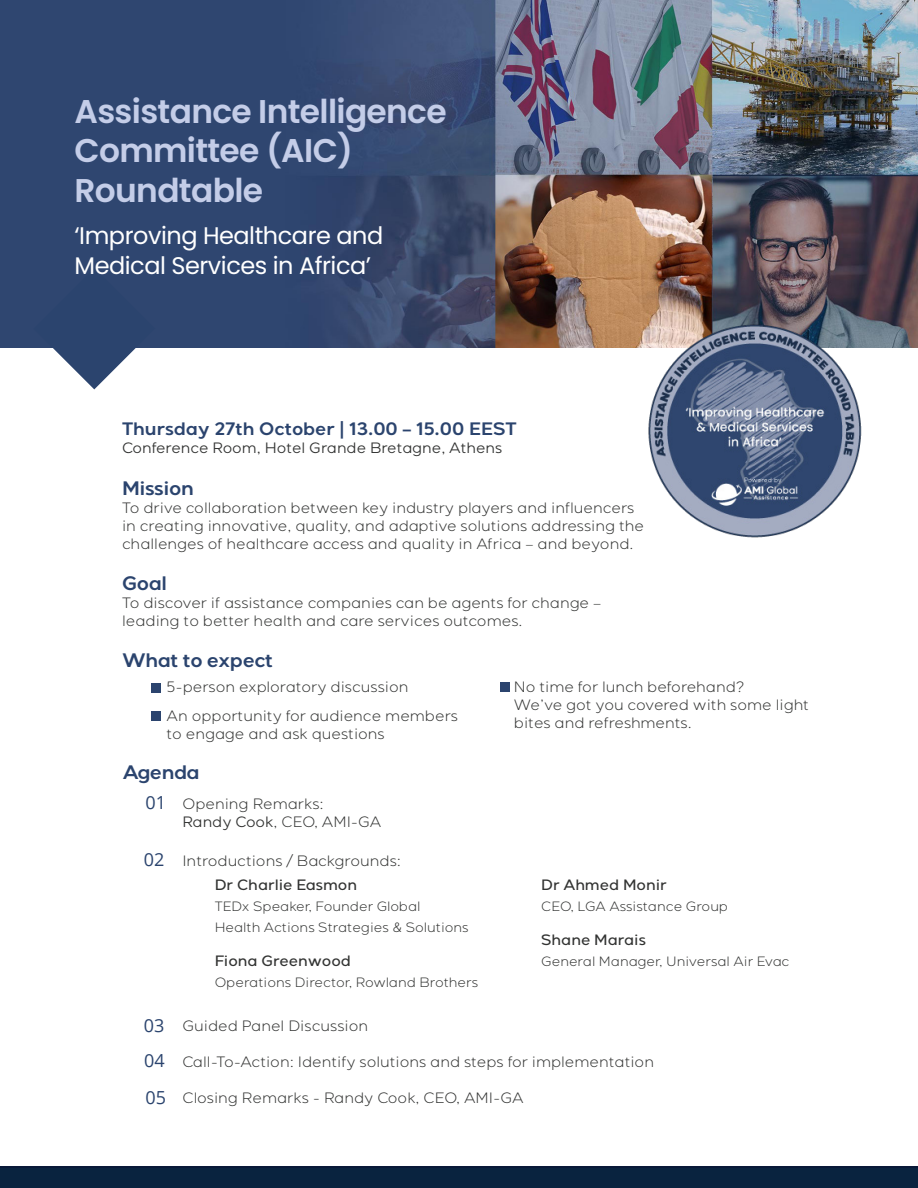
<style>
.page{position:relative;width:918px;height:1188px;background:#fff}
.page>*{position:absolute;margin:0;border:0;box-sizing:border-box;transform-origin:0 0}
.t1{font:600 32.85px/39.5px "Poppins";letter-spacing:-.02em;color:#c4cde8}
.t2{font:24px/30px "Poppins";letter-spacing:-.02em;color:#fff}
.t3{font:600 19.5px "Giga Sans";letter-spacing:-.02em;color:#2b446e}
.t4{font:600 18px "Giga Sans";color:#2b446e}
.t5{font:18px "Open Sans";color:#2b446e}
.t6{font:300 15px/18px "Giga Sans";color:#323332}
.t7{font:500 15px "Giga Sans";color:#323332}
.t8{font:15px "Giga Sans";color:#323332}
.t9{font:300 13.5px/21px "Giga Sans";color:#323332}
.s1{font-weight:400}
</style>
<div class="page">
<img style="left:0;top:0;width:918px;height:348px">
<div style="left:0;top:1166px;width:918px;height:22px;background:#091938"></div>
<div style="left:0;top:1169px;width:918px;height:19px;background:#09233f"></div>
<svg style="left:33px;top:268px;width:122px;height:121px"></svg>
<img style="left:647px;top:322px;width:217px;height:216px">
<div style="left:151px;top:683px;width:10px;height:10px;background:#2b446e"></div>
<div style="left:151px;top:711px;width:9px;height:10px;background:#2b446e"></div>
<div style="left:500px;top:682px;width:10px;height:10px;background:#2b446e"></div>
<p class="t1" style="left:75px;top:92px;width:374px">Assistance Intelligence<br>Committee (AIC)<br>Roundtable</p>
<p class="t2" style="left:75px;top:220px;width:310px">‘Improving Healthcare and<br>Medical Services in Africa’</p>
<p class="t4" style="left:122px;top:418px;width:396px">Thursday 27th October | 13.00 – 15.00 EEST</p>
<p class="t8" style="left:122px;top:439px;width:382px">Conference Room, Hotel Grande Bretagne, Athens</p>
<p class="t3" style="left:122px;top:476px;width:73px">Mission</p>
<p class="t6" style="left:122px;top:499px;width:524px">To drive collaboration between key industry players and influencers in creating innovative, quality, and adaptive solutions addressing the challenges of healthcare access and quality in Africa – and beyond.</p>
<p class="t3" style="left:122px;top:572px;width:47px">Goal</p>
<p class="t6" style="left:122px;top:594px;width:481px">To discover if assistance companies can be agents for change – leading to better health and care services outcomes.</p>
<p class="t3" style="left:122px;top:649px;width:153px">What to expect</p>
<p class="t6" style="left:167px;top:679px;width:243px">5-person exploratory discussion</p>
<p class="t6" style="left:167px;top:707px;width:293px">An opportunity for audience members to engage and ask questions</p>
<p class="t3" style="left:123px;top:760px;width:78px">Agenda</p>
<p class="t6" style="left:182px;top:795px;width:201px">Opening Remarks:<br><span class="s1">Randy Cook</span>, CEO, AMI-GA</p>
<p class="t6" style="left:182px;top:852px;width:220px">Introductions / Backgrounds:</p>
<p class="t5" style="left:145px;top:790px;width:22px">01</p>
<p class="t5" style="left:144px;top:847px;width:22px">02</p>
<p class="t7" style="left:215px;top:875px;width:144px">Dr Charlie Easmon</p>
<p class="t9" style="left:215px;top:896px;width:256px">TEDx Speaker, Founder Global<br>Health Actions Strategies &amp; Solutions</p>
<p class="t7" style="left:215px;top:952px;width:138px">Fiona Greenwood</p>
<p class="t9" style="left:215px;top:972px;width:265px">Operations Director, Rowland Brothers</p>
<p class="t6" style="left:514px;top:679px;width:296px">No time for lunch beforehand?<br>We’ve got you covered with some light bites and refreshments.</p>
<p class="t7" style="left:541px;top:875px;width:127px">Dr Ahmed Monir</p>
<p class="t9" style="left:541px;top:896px;width:188px">CEO, LGA Assistance Group</p>
<p class="t7" style="left:541px;top:931px;width:106px">Shane Marais</p>
<p class="t9" style="left:541px;top:951px;width:250px">General Manager, Universal Air Evac</p>
<p class="t5" style="left:144px;top:1013px;width:22px">03</p>
<p class="t5" style="left:144px;top:1048px;width:22px">04</p>
<p class="t5" style="left:146px;top:1085px;width:22px">05</p>
<p class="t6" style="left:182px;top:1017px;width:187px">Guided Panel Discussion</p>
<p class="t6" style="left:182px;top:1053px;width:473px">Call-To-Action: Identify solutions and steps for implementation</p>
<p class="t6" style="left:182px;top:1089px;width:343px">Closing Remarks - Randy Cook, CEO, AMI-GA</p>
</div>
